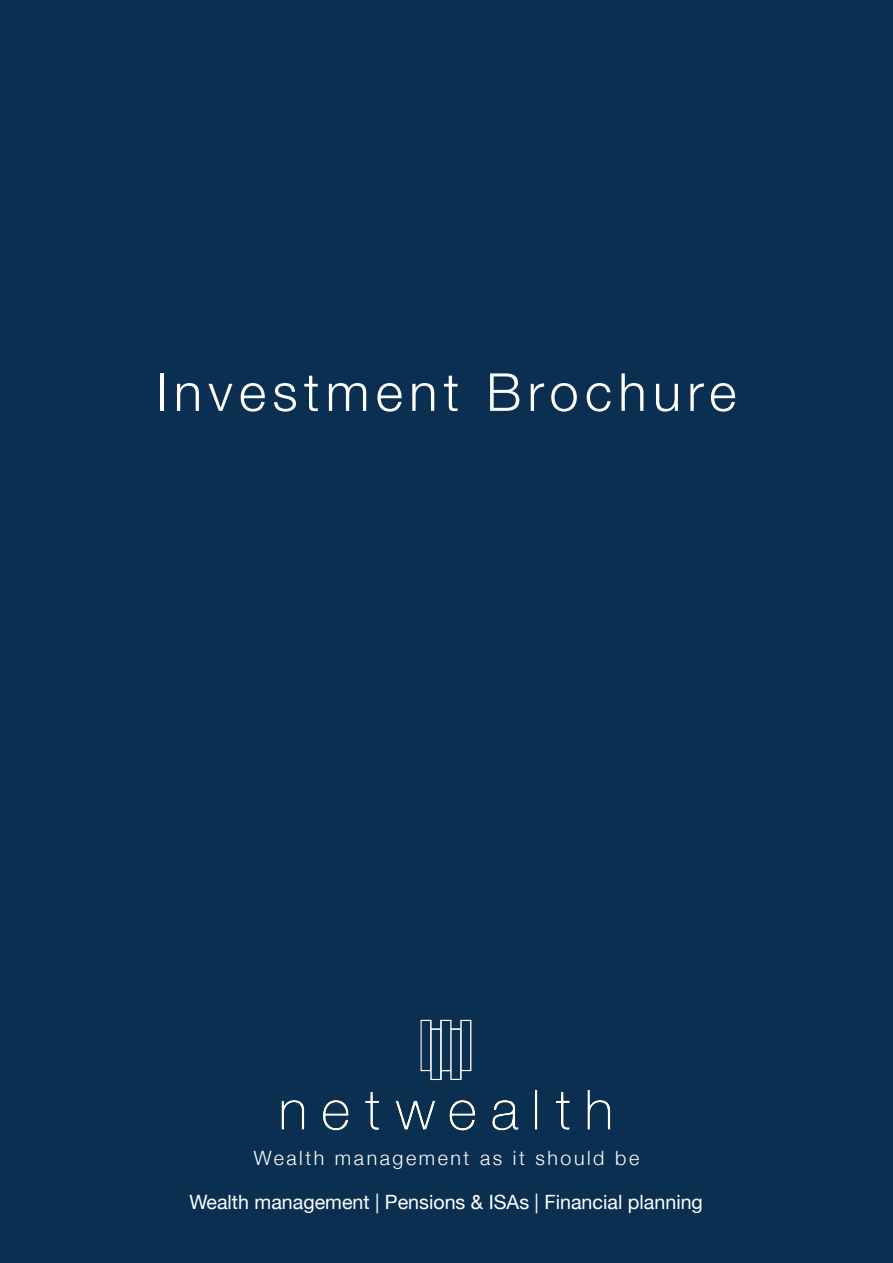
<style>
.page{position:relative;width:893px;height:1263px;background:#0b2f51}
.page>*{position:absolute;margin:0;border:0;box-sizing:border-box;transform-origin:0 0}
.t1{font:300 52.5px "Helvetica Neue";letter-spacing:.12em;color:#fff}
.t2{font:19.65px "Helvetica Neue";color:#fff}
.t3{font:300 19.65px "Helvetica Neue";letter-spacing:.13em;color:#fff}
</style>
<div class="page">
<img style="left:281px;top:1019px;width:330px;height:112px">
<p class="t1" style="left:156px;top:350px;width:582px">Investment Brochure</p>
<p class="t3" style="left:254px;top:1142px;width:387px">Wealth management as it should be</p>
<p class="t2" style="left:189px;top:1187px;width:515px">Wealth management | Pensions &amp; ISAs | Financial planning</p>
</div>
